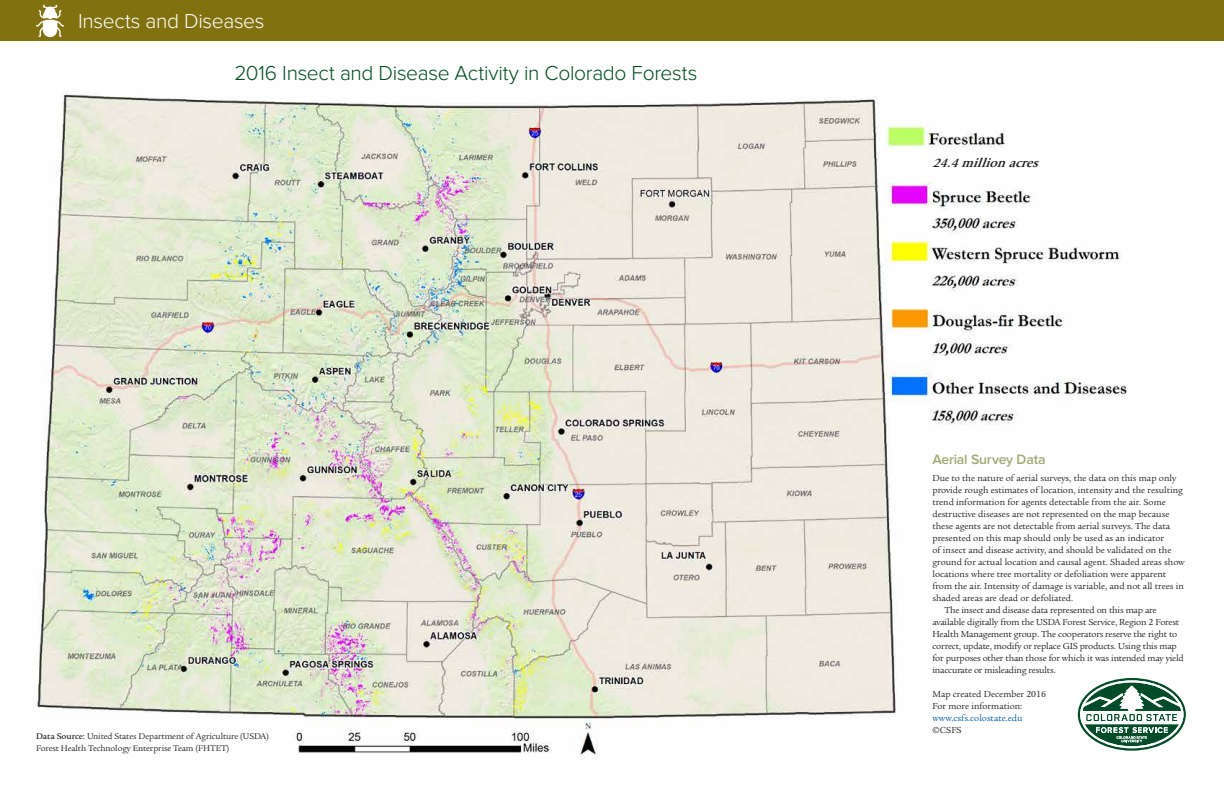
<style>
.page{position:relative;width:1224px;height:792px;background:#fff}
.page>*{position:absolute;margin:0;border:0;box-sizing:border-box;transform-origin:0 0}
.t1{font:300 21px "Proxima Nova";letter-spacing:-.015em;color:#004c23}
.t2{font:300 21px "Proxima Nova";letter-spacing:-.015em;color:#fff}
.t3{font:600 14px "Proxima Nova";letter-spacing:-.015em;color:#a0ab74}
.t4{font:italic 700 13px "Giovanni";color:#231f20}
.t5{font:9.5px/12px "Legacy Serif ITC Std";color:#231f20}
.t6{font:9.5px "Legacy Serif ITC Std";color:#005e9e}
.t7{font:9px/12px "Legacy Serif ITC Std";letter-spacing:-.01em;color:#231f20}
.s1{font-weight:500}
</style>
<div class="page">
<img style="left:0;top:40px;width:1134px;height:719px">
<svg style="left:1078px;top:678px;width:108px;height:73px"></svg>
<div style="left:0;top:0;width:1224px;height:40px;background:#82720f"></div>
<svg style="left:36px;top:5px;width:28px;height:32px"></svg>
<h1 class="t2" style="left:78px;top:10px;width:188px">Insects and Diseases</h1>
<h1 class="t1" style="left:235px;top:61px;width:464px">2016 Insect and Disease Activity in Colorado Forests</h1>
<p class="t7" style="left:36px;top:731px;width:235px"><span class="s1">Data Source:</span> United States Department of Agriculture (USDA)<br>Forest Health Technology Enterprise Team (FHTET)</p>
<h3 class="t4" style="left:932px;top:155px;width:112px">24.4millionacres</h3>
<h2 class="t3" style="left:932px;top:452px;width:115px">Aerial Survey Data</h2>
<p class="t5" style="left:932px;top:472px;width:245px">Due to the nature of aerial surveys, the data on this map only</p>
<p class="t5" style="left:932px;top:484px;width:252px">provide rough estimates of location, intensity and the resulting</p>
<p class="t5" style="left:932px;top:496px;width:235px">trend information for agents detectable from the air. Some</p>
<p class="t5" style="left:932px;top:508px;width:239px">destructive diseases are not represented on the map because</p>
<p class="t5" style="left:932px;top:520px;width:239px">these agents are not detectable from aerial surveys. The data</p>
<p class="t5" style="left:932px;top:532px;width:233px">presented on this map should only be used as an indicator</p>
<p class="t5" style="left:932px;top:544px;width:241px">of insect and disease activity, and should be validated on the</p>
<p class="t5" style="left:932px;top:556px;width:254px">ground for actual location and causal agent. Shaded areas show</p>
<p class="t5" style="left:932px;top:568px;width:235px">locations where tree mortality or defoliation were apparent</p>
<p class="t5" style="left:932px;top:580px;width:253px">from the air. Intensity of damage is variable, and not all trees in</p>
<p class="t5" style="left:932px;top:592px;width:142px">shaded areas are dead or defoliated.</p>
<p class="t5" style="left:944px;top:604px;width:214px">The insect and disease data represented on this map are</p>
<p class="t5" style="left:932px;top:616px;width:248px">available digitally from the USDA Forest Service, Region 2 Forest</p>
<p class="t5" style="left:932px;top:628px;width:246px">Health Management group. The cooperators reserve the right to</p>
<p class="t5" style="left:932px;top:640px;width:246px">correct, update, modify or replace GIS products. Using this map</p>
<p class="t5" style="left:932px;top:652px;width:253px">for purposes other than those for which it was intended may yield</p>
<p class="t5" style="left:932px;top:664px;width:125px">inaccurate or misleading results.</p>
<p class="t5" style="left:932px;top:688px;width:115px">Map created December 2016<br>For more information:</p>
<p class="t6" style="left:932px;top:712px;width:92px">www.csfs.colostate.edu</p>
<p class="t5" style="left:932px;top:724px;width:31px">©CSFS</p>
</div>
